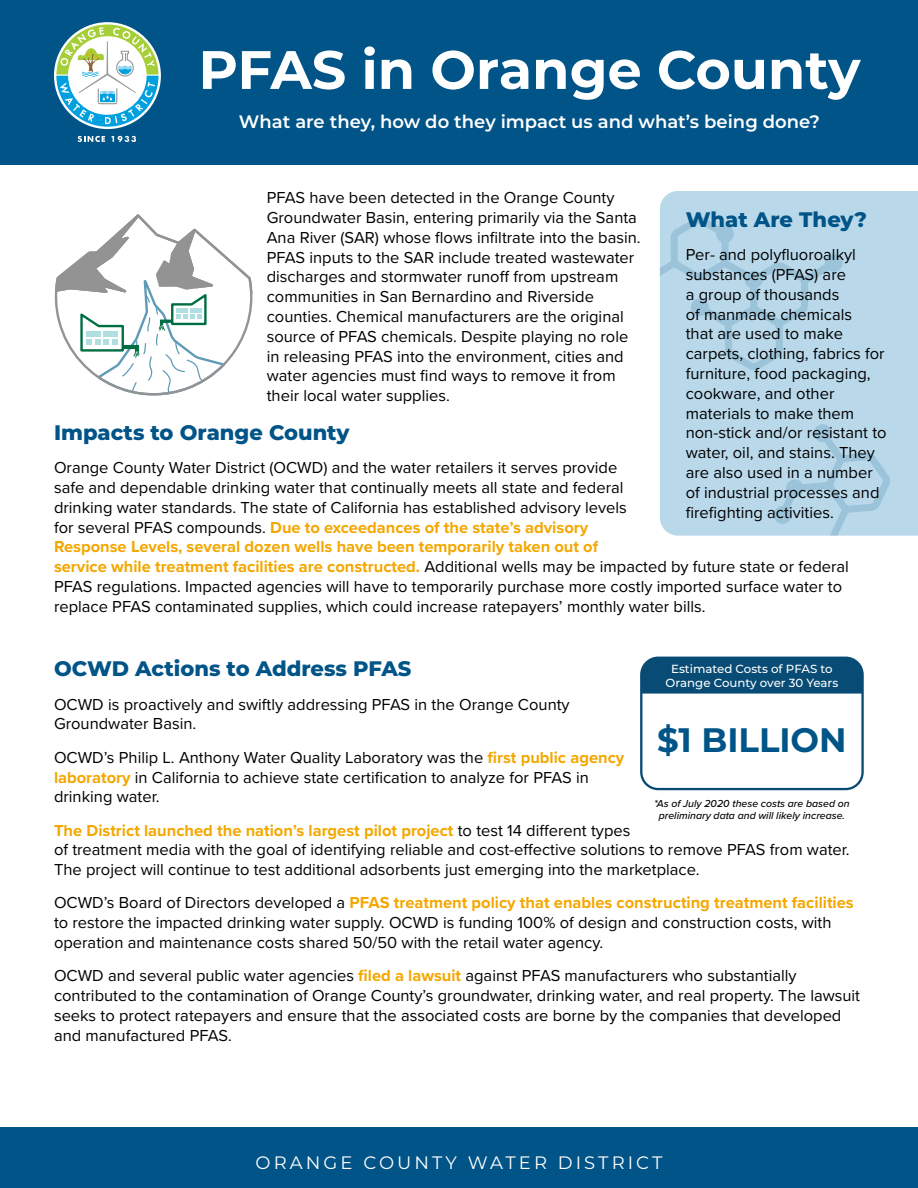
<style>
.page{position:relative;width:918px;height:1188px;background:#fff}
.page>*{position:absolute;margin:0;border:0;box-sizing:border-box;transform-origin:0 0}
.t1{font:700 54px "Montserrat";color:#fff}
.t2{font:700 33.9px "Montserrat";color:#005487}
.t3{font:800 21px "Montserrat";color:#005487}
.t4{font:600 18px "Montserrat";color:#fff}
.t5{font:18px "Montserrat";letter-spacing:.17em;color:#fff}
.t6{font:16.5px/19.8px "Proxima Nova";color:#000}
.t7{font:500 11.7px/14.1px "Montserrat";color:#fff;text-align:center}
.t8{font:italic 500 10.5px/12.6px "Proxima Nova";color:#000;text-align:center}
.s1{font-weight:700;color:#f4a700}
</style>
<div class="page">
<div style="left:0;top:0;width:918px;height:164px;background:#005487"></div>
<div style="left:660px;top:191px;width:258px;height:345px;background:#b9d9eb"></div>
<svg style="left:660px;top:210px;width:184px;height:167px;background:#b4d5e8"></svg>
<svg style="left:773px;top:423px;width:123px;height:113px;background:#b3d5e7"></svg>
<svg style="left:56px;top:25px;width:103px;height:102px"></svg>
<svg style="left:78px;top:136px;width:27px;height:6px"></svg>
<svg style="left:112px;top:136px;width:24px;height:6px"></svg>
<div style="left:0;top:1128px;width:918px;height:60px;background:#005487"></div>
<svg style="left:54px;top:214px;width:199px;height:182px"></svg>
<div style="left:643px;top:658px;width:218px;height:36px;background:#084b74"></div>
<div style="left:640px;top:657px;width:224px;height:133px;border:2px solid #084b74;border-radius:17px"></div>
<h1 class="t1" style="left:198px;top:31px;width:664px">PFAS in Orange County</h1>
<p class="t4" style="left:239px;top:108px;width:583px">What are they, how do they impact us and what’s being done?</p>
<p class="t6" style="left:267px;top:187px;width:375px">PFAS have been detected in the Orange County Groundwater Basin, entering primarily via the Santa Ana River (SAR) whose flows infiltrate into the basin.<br>PFAS inputs to the SAR include treated wastewater discharges and stormwater runoff from upstream communities in San Bernardino and Riverside counties. Chemical manufacturers are the original source of PFAS chemicals. Despite playing no role in releasing PFAS into the environment, cities and water agencies must find ways to remove it from their local water supplies.</p>
<p class="t3" style="left:54px;top:417px;width:297px">Impacts to Orange County</p>
<p class="t6" style="left:54px;top:457px;width:797px">Orange County Water District (OCWD) and the water retailers it serves provide<br>safe and dependable drinking water that continually meets all state and federal<br>drinking water standards. The state of California has established advisory levels<br>for several PFAS compounds. <span class="s1">Due to exceedances of the state’s advisory<br>Response Levels, several dozen wells have been temporarily taken out of<br>service while treatment facilities are constructed.</span> Additional wells may be impacted by future state or federal PFAS regulations. Impacted agencies will have to temporarily purchase more costly imported surface water to replace PFAS contaminated supplies, which could increase ratepayers’ monthly water bills.</p>
<p class="t3" style="left:686px;top:204px;width:183px">What Are They?</p>
<p class="t6" style="left:686px;top:244px;width:202px">Per- and polyfluoroalkyl substances (PFAS) are<br>a group of thousands<br>of manmade chemicals<br>that are used to make carpets, clothing, fabrics for furniture, food packaging, cookware, and other materials to make them non-stick and/or resistant to water, oil, and stains. They are also used in a number of industrial processes and firefighting activities.</p>
<p class="t3" style="left:54px;top:653px;width:359px">OCWD Actions to Address PFAS</p>
<p class="t6" style="left:54px;top:693px;width:517px">OCWD is proactively and swiftly addressing PFAS in the Orange County<br>Groundwater Basin.</p>
<p class="t6" style="left:54px;top:747px;width:572px">OCWD’s Philip L. Anthony Water Quality Laboratory was the <span class="s1">first public agency laboratory</span> in California to achieve state certification to analyze for PFAS in drinking water.</p>
<p class="t6" style="left:54px;top:819px;width:797px"><span class="s1">The District launched the nation’s largest pilot project</span> to test 14 different types<br>of treatment media with the goal of identifying reliable and cost-effective solutions to remove PFAS from water.<br>The project will continue to test additional adsorbents just emerging into the marketplace.</p>
<p class="t6" style="left:54px;top:892px;width:801px">OCWD’s Board of Directors developed a <span class="s1">PFAS treatment policy that enables constructing treatment facilities </span>to restore the impacted drinking water supply. OCWD is funding 100% of design and construction costs, with operation and maintenance costs shared 50/50 with the retail water agency.</p>
<p class="t6" style="left:54px;top:965px;width:808px">OCWD and several public water agencies <span class="s1">filed a lawsuit</span> against PFAS manufacturers who substantially contributed to the contamination of Orange County’s groundwater, drinking water, and real property. The lawsuit seeks to protect ratepayers and ensure that the associated costs are borne by the companies that developed and manufactured PFAS.</p>
<p class="t7" style="left:666px;top:661px;width:174px">Estimated Costs of PFAS to<br>Orange County over 30 Years</p>
<h2 class="t2" style="left:657px;top:716px;width:191px">$1 BILLION</h2>
<p class="t8" style="left:654px;top:796px;width:197px">*As of July 2020 these costs are based on preliminary data and will likely increase.</p>
<p class="t5" style="left:256px;top:1150px;width:408px">ORANGE COUNTY WATER DISTRICT</p>
</div>
